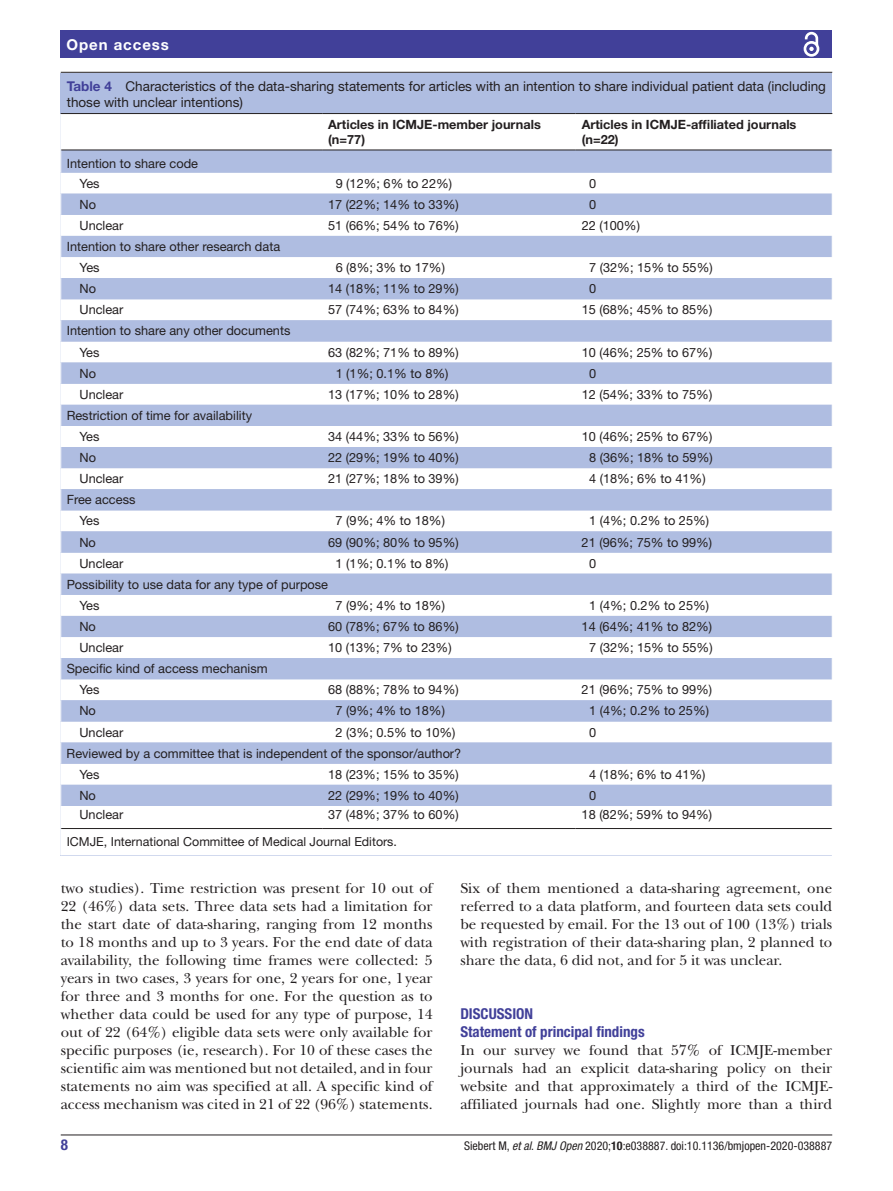
<style>
.page{position:relative;width:893px;height:1191px;background:#fff}
.page>*{position:absolute;margin:0;border:0;box-sizing:border-box;transform-origin:0 0}
.t1{font:15px/18px "New Baskerville";color:#231f20;text-align:justify}
.t2{font:700 condensed 15px/18px "Helvetica Neue LT Std";color:#414099}
.t3{font:700 15px "Helvetica Neue LT Std";letter-spacing:.065em;color:#fff}
.t4{font:13.5px/16.5px "Helvetica Neue LT Std";color:#231f20}
.t5{font:12.75px/21.1px "Helvetica Neue LT Std";color:#231f20}
.t6{font:700 12.75px/15.3px "Helvetica Neue LT Std";color:#231f20}
.t7{font:12.45px "Helvetica Neue LT Std";color:#231f20}
.t8{font:condensed 12px "Helvetica Neue LT Std";color:#231f20}
.s1{font-weight:700;color:#414099}
.s2{font-style:italic}
.s3{font-weight:700}
</style>
<div class="page">
<hr style="left:61px;top:1134px;width:771px;height:1px;background:#231f20">
<div style="left:61px;top:31px;width:771px;height:27px;background:#414099"></div>
<svg style="left:803px;top:31px;width:17px;height:26px"></svg>
<div style="left:61px;top:73px;width:771px;height:782px;background:#afbde1"></div>
<hr style="left:61px;top:72px;width:771px;height:1px;background:#231f20">
<div style="left:61px;top:114px;width:771px;height:741px;background:#fff"></div>
<svg style="left:61px;top:151px;width:771px;height:655px"></svg>
<hr style="left:61px;top:113px;width:261px;height:1px;background:#231f20">
<hr style="left:61px;top:150px;width:261px;height:1px;background:#231f20">
<hr style="left:322px;top:113px;width:254px;height:1px;background:#231f20">
<hr style="left:322px;top:150px;width:254px;height:1px;background:#231f20">
<hr style="left:576px;top:113px;width:256px;height:1px;background:#231f20">
<hr style="left:576px;top:150px;width:256px;height:1px;background:#231f20">
<hr style="left:322px;top:828px;width:254px;height:1px;background:#231f20">
<hr style="left:576px;top:828px;width:256px;height:1px;background:#231f20">
<hr style="left:61px;top:828px;width:261px;height:1px;background:#231f20">
<svg style="left:60px;top:150px;width:1px;height:705px"></svg>
<hr style="left:67px;top:845px;width:765px;height:2px;background:#fff">
<p class="t3" style="left:66px;top:35px;width:104px">Open access</p>
<p class="t4" style="left:67px;top:77px;width:761px"><span class="s1">Table 4</span> Characteristics of the data-sharing statements for articles with an intention to share individual patient data (including those with unclear intentions)</p>
<p class="t6" style="left:328px;top:116px;width:214px">Articles in ICMJE-member journals (n=77)</p>
<p class="t6" style="left:582px;top:116px;width:216px">Articles in ICMJE-affiliated journals (n=22)</p>
<p class="t5" style="left:80px;top:153px;width:120px;line-height:19.6px;text-indent:-13px">Intention to share code<br>Yes</p>
<p class="t5" style="left:336px;top:172px;width:118px">9 (12%; 6% to 22%)</p>
<p class="t5" style="left:589px;top:172px;width:9px">0</p>
<p class="t5" style="left:79px;top:193px;width:18px">No</p>
<p class="t5" style="left:328px;top:193px;width:132px">17 (22%; 14% to 33%)</p>
<p class="t5" style="left:589px;top:193px;width:9px">0</p>
<p class="t5" style="left:79px;top:215px;width:45px">Unclear</p>
<p class="t5" style="left:328px;top:215px;width:132px">51 (66%; 54% to 76%)</p>
<p class="t5" style="left:582px;top:215px;width:60px">22 (100%)</p>
<p class="t5" style="left:79px;top:236px;width:202px;text-indent:-13px">Intention to share other research data<br>Yes</p>
<p class="t5" style="left:336px;top:257px;width:111px">6 (8%; 3% to 17%)</p>
<p class="t5" style="left:589px;top:257px;width:125px">7 (32%; 15% to 55%)</p>
<p class="t5" style="left:79px;top:278px;width:18px">No</p>
<p class="t5" style="left:328px;top:278px;width:132px">14 (18%; 11% to 29%)</p>
<p class="t5" style="left:589px;top:278px;width:9px">0</p>
<p class="t5" style="left:79px;top:299px;width:45px">Unclear</p>
<p class="t5" style="left:328px;top:299px;width:132px">57 (74%; 63% to 84%)</p>
<p class="t5" style="left:582px;top:299px;width:132px">15 (68%; 45% to 85%)</p>
<p class="t5" style="left:79px;top:320px;width:212px;text-indent:-13px">Intention to share any other documents<br>Yes</p>
<p class="t5" style="left:328px;top:341px;width:132px">63 (82%; 71% to 89%)</p>
<p class="t5" style="left:582px;top:341px;width:132px">10 (46%; 25% to 67%)</p>
<p class="t5" style="left:79px;top:362px;width:18px">No</p>
<p class="t5" style="left:336px;top:362px;width:114px">1 (1%; 0.1% to 8%)</p>
<p class="t5" style="left:589px;top:362px;width:9px">0</p>
<p class="t5" style="left:79px;top:383px;width:45px">Unclear</p>
<p class="t5" style="left:328px;top:383px;width:132px">13 (17%; 10% to 28%)</p>
<p class="t5" style="left:582px;top:383px;width:132px">12 (54%; 33% to 75%)</p>
<p class="t5" style="left:79px;top:404px;width:174px;text-indent:-13px">Restriction of time for availability<br>Yes</p>
<p class="t5" style="left:328px;top:426px;width:132px">34 (44%; 33% to 56%)</p>
<p class="t5" style="left:582px;top:426px;width:132px">10 (46%; 25% to 67%)</p>
<p class="t5" style="left:79px;top:447px;width:18px">No</p>
<p class="t5" style="left:328px;top:447px;width:132px">22 (29%; 19% to 40%)</p>
<p class="t5" style="left:589px;top:447px;width:125px">8 (36%; 18% to 59%)</p>
<p class="t5" style="left:79px;top:468px;width:45px">Unclear</p>
<p class="t5" style="left:328px;top:468px;width:132px">21 (27%; 18% to 39%)</p>
<p class="t5" style="left:589px;top:468px;width:118px">4 (18%; 6% to 41%)</p>
<p class="t5" style="left:79px;top:489px;width:57px;text-indent:-13px">Free access<br>Yes</p>
<p class="t5" style="left:336px;top:510px;width:111px">7 (9%; 4% to 18%)</p>
<p class="t5" style="left:589px;top:510px;width:121px">1 (4%; 0.2% to 25%)</p>
<p class="t5" style="left:79px;top:531px;width:18px">No</p>
<p class="t5" style="left:328px;top:531px;width:132px">69 (90%; 80% to 95%)</p>
<p class="t5" style="left:582px;top:531px;width:132px">21 (96%; 75% to 99%)</p>
<p class="t5" style="left:79px;top:552px;width:45px">Unclear</p>
<p class="t5" style="left:336px;top:552px;width:114px">1 (1%; 0.1% to 8%)</p>
<p class="t5" style="left:589px;top:552px;width:9px">0</p>
<p class="t5" style="left:79px;top:573px;width:250px;text-indent:-13px">Possibility to use data for any type of purpose<br>Yes</p>
<p class="t5" style="left:336px;top:594px;width:111px">7 (9%; 4% to 18%)</p>
<p class="t5" style="left:589px;top:594px;width:121px">1 (4%; 0.2% to 25%)</p>
<p class="t5" style="left:79px;top:615px;width:18px">No</p>
<p class="t5" style="left:328px;top:615px;width:132px">60 (78%; 67% to 86%)</p>
<p class="t5" style="left:582px;top:615px;width:132px">14 (64%; 41% to 82%)</p>
<p class="t5" style="left:79px;top:637px;width:45px">Unclear</p>
<p class="t5" style="left:328px;top:637px;width:125px">10 (13%; 7% to 23%)</p>
<p class="t5" style="left:589px;top:637px;width:125px">7 (32%; 15% to 55%)</p>
<p class="t5" style="left:79px;top:658px;width:190px;text-indent:-13px">Specific kind of access mechanism<br>Yes</p>
<p class="t5" style="left:328px;top:679px;width:132px">68 (88%; 78% to 94%)</p>
<p class="t5" style="left:582px;top:679px;width:132px">21 (96%; 75% to 99%)</p>
<p class="t5" style="left:79px;top:700px;width:18px">No</p>
<p class="t5" style="left:336px;top:700px;width:111px">7 (9%; 4% to 18%)</p>
<p class="t5" style="left:589px;top:700px;width:121px">1 (4%; 0.2% to 25%)</p>
<p class="t5" style="left:79px;top:721px;width:45px">Unclear</p>
<p class="t5" style="left:336px;top:721px;width:121px">2 (3%; 0.5% to 10%)</p>
<p class="t5" style="left:589px;top:721px;width:9px">0</p>
<p class="t5" style="left:79px;top:742px;width:383px;text-indent:-13px">Reviewed by a committee that is independent of the sponsor/author?<br>Yes</p>
<p class="t5" style="left:328px;top:763px;width:132px">18 (23%; 15% to 35%)</p>
<p class="t5" style="left:589px;top:763px;width:118px">4 (18%; 6% to 41%)</p>
<p class="t5" style="left:79px;top:784px;width:18px">No</p>
<p class="t5" style="left:328px;top:784px;width:132px">22 (29%; 19% to 40%)</p>
<p class="t5" style="left:589px;top:784px;width:9px">0</p>
<p class="t5" style="left:79px;top:804px;width:45px">Unclear</p>
<p class="t5" style="left:328px;top:804px;width:132px">37 (48%; 37% to 60%)</p>
<p class="t5" style="left:582px;top:804px;width:132px">18 (82%; 59% to 94%)</p>
<p class="t7" style="left:67px;top:834px;width:332px">ICMJE, International Committee of Medical Journal Editors.</p>
<p class="t1" style="left:61px;top:879px;width:373px">two studies). Time restriction was present for 10 out of 22 (46%) data sets. Three data sets had a limitation for the start date of data-sharing, ranging from 12 months to 18 months and up to 3 years. For the end date of data availability, the following time frames were collected: 5 years in two cases, 3 years for one, 2 years for one, 1year for three and 3 months for one. For the question as to whether data could be used for any type of purpose, 14 out of 22 (64%) eligible data sets were only available for specific purposes (ie, research). For 10 of these cases the scientific aim was mentioned but not detailed, and in four statements no aim was specified at all. A specific kind of access mechanism was cited in 21 of 22 (96%) statements.</p>
<p class="t1" style="left:460px;top:879px;width:373px">Six of them mentioned a data-sharing agreement, one referred to a data platform, and fourteen data sets could be requested by email. For the 13 out of 100 (13%) trials with registration of their data-sharing plan, 2 planned to share the data, 6 did not, and for 5 it was unclear.</p>
<p class="t2" style="left:460px;top:1004px;width:45px">Discussio</p>
<p class="t2" style="left:460px;top:1004px;width:186px;text-indent:64px">n<br>Statement of principal findings</p>
<p class="t1" style="left:460px;top:1041px;width:373px">In our survey we found that 57% of ICMJE-member journals had an explicit data-sharing policy on their website and that approximately a third of the ICMJE&shy;affiliated journals had one. Slightly more than a third</p>
<p class="t2" style="left:61px;top:1135px;width:9px">8</p>
<p class="t8" style="left:464px;top:1138px;width:370px">Siebert M, <span class="s2">et al</span>. <span class="s2">BMJ Open</span> 2020;<span class="s3">10</span>:e038887. doi:10.1136/bmjopen-2020-038887</p>
</div>
